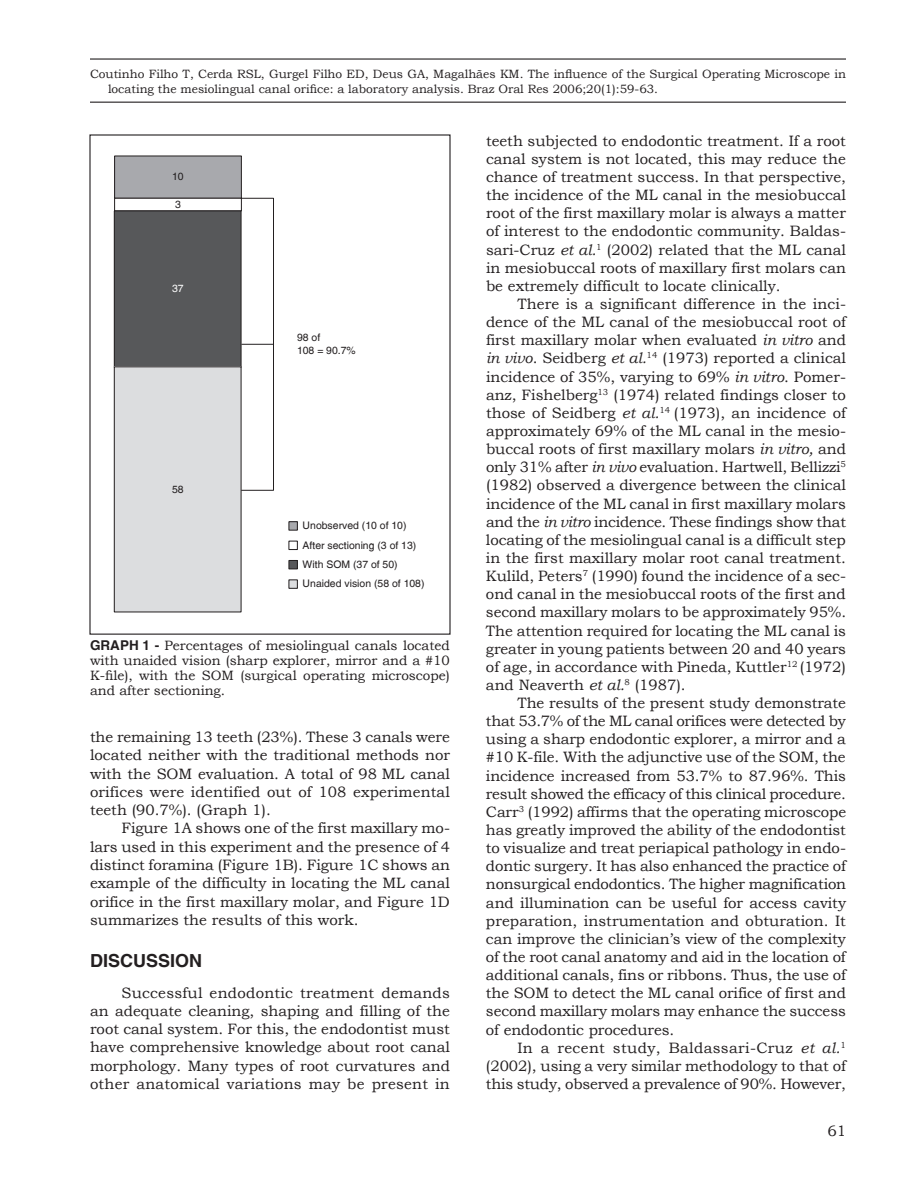
<style>
.page{position:relative;width:900px;height:1188px;background:#fff}
.page>*{position:absolute;margin:0;border:0;box-sizing:border-box;transform-origin:0 0}
.t1{font:700 18px "Switzerland";color:#231f20}
.t2{font:15px/18.1px "Bookman Old Style";color:#231f20;text-align:justify}
.t3{font:13.5px/15px "Bookman Old Style";color:#231f20;text-align:justify}
.t4{font:700 13.5px "Switzerland";color:#231f20}
.t5{font:12px/15px "Bookman Old Style";color:#231f20}
.t6{font:10.5px/19.4px "Switzerland Plain";color:#231f20}
.t7{font:10.5px "Switzerland Plain";color:#fff}
.s1{font-family:"Switzerland";font-weight:700}
.s2{font-style:italic}
</style>
<div class="page">
<hr style="left:90px;top:58px;width:756px;height:2px;background:#231f20">
<hr style="left:90px;top:102px;width:756px;height:1px;background:#231f20">
<div style="left:115px;top:156px;width:126px;height:42px;background:#a8a9ad"></div>
<div style="left:114px;top:156px;width:128px;height:43px;border:1px solid #231f20"></div>
<div style="left:114px;top:198px;width:128px;height:13px;border:1px solid #231f20"></div>
<div style="left:114px;top:211px;width:127px;height:156px;background:#57585a"></div>
<div style="left:114px;top:211px;width:127px;height:157px;border:1px solid #231f20"></div>
<div style="left:114px;top:367px;width:127px;height:245px;background:#dcdddf"></div>
<div style="left:114px;top:366px;width:127px;height:246px;border:1px solid #231f20"></div>
<svg style="left:241px;top:198px;width:33px;height:293px"></svg>
<hr style="left:242px;top:344px;width:31px;height:1px;background:#231f20">
<div style="left:289px;top:522px;width:8px;height:8px;background:#a8a9ad"></div>
<div style="left:289px;top:521px;width:9px;height:10px;border:1px solid #231f20"></div>
<div style="left:289px;top:541px;width:9px;height:9px;border:1px solid #231f20"></div>
<div style="left:289px;top:560px;width:8px;height:9px;background:#57585a"></div>
<div style="left:289px;top:560px;width:9px;height:9px;border:1px solid #231f20"></div>
<div style="left:289px;top:580px;width:8px;height:8px;background:#dcdddf"></div>
<div style="left:289px;top:579px;width:9px;height:10px;border:1px solid #231f20"></div>
<p class="t5" style="left:108px;top:66px;width:740px;text-indent:-18px">Coutinho Filho T, Cerda RSL, Gurgel Filho ED, Deus GA, Magalhães KM. The influence of the Surgical Operating Microscope in locating the mesiolingual canal orifice: a laboratory analysis. Braz Oral Res 2006;20(1):59-63.</p>
<p class="t6" style="left:172px;top:167px;width:13px">10</p>
<p class="t6" style="left:175px;top:194px;width:7px">3</p>
<p class="t7" style="left:172px;top:282px;width:13px">37</p>
<p class="t6" style="left:172px;top:480px;width:13px">58</p>
<p class="t6" style="left:297px;top:331px;width:60px;line-height:12.5px">98 of<br>108 = 90.7%</p>
<p class="t6" style="left:303px;top:516px;width:123px">Unobserved (10 of 10)<br>After sectioning (3 of 13)<br>With SOM (37 of 50)<br>Unaided vision (58 of 108)</p>
<p class="t4" style="left:90px;top:637px;width:19px">Graph</p>
<p class="t3" style="left:90px;top:638px;width:361px;text-indent:53px"><span class="s1">1 -</span> Percentages of mesiolingual canals located with unaided vision (sharp explorer, mirror and a #10<br>K-file), with the SOM (surgical operating microscope) and after sectioning.</p>
<p class="t2" style="left:90px;top:728px;width:362px">the remaining 13 teeth (23%). These 3 canals were located neither with the traditional methods nor with the SOM evaluation. A total of 98 ML canal orifices were identified out of 108 experimental teeth (90.7%). (Graph 1).</p>
<p class="t2" style="left:90px;top:819px;width:362px;text-indent:32px">Figure 1A shows one of the first maxillary mo&shy;lars used in this experiment and the presence of 4 distinct foramina (Figure 1B). Figure 1C shows an example of the difficulty in locating the ML canal orifice in the first maxillary molar, and Figure 1D summarizes the results of this work.</p>
<p class="t1" style="left:90px;top:950px;width:114px">DISCUSSION</p>
<p class="t2" style="left:90px;top:983px;width:362px;text-indent:32px">Successful endodontic treatment demands an adequate cleaning, shaping and filling of the root canal system. For this, the endodontist must have comprehensive knowledge about root canal morphology. Many types of root curvatures and other anatomical variations may be present in</p>
<p class="t2" style="left:486px;top:132px;width:362px">teeth subjected to endodontic treatment. If a root canal system is not located, this may reduce the chance of treatment success. In that perspective, the incidence of the ML canal in the mesiobuccal root of the first maxillary molar is always a matter of interest to the endodontic community. Baldas&shy;sari-Cruz <span class="s2">et al.</span><sup>1</sup> (2002) related that the ML canal in mesiobuccal roots of maxillary first molars can be extremely difficult to locate clinically.</p>
<p class="t2" style="left:486px;top:295px;width:362px;text-indent:32px">There is a significant difference in the inci&shy;dence of the ML canal of the mesiobuccal root of first maxillary molar when evaluated <span class="s2">in vitro</span> and <span class="s2">in vivo</span>. Seidberg <span class="s2">et al.</span><sup>14</sup> (1973) reported a clinical incidence of 35%, varying to 69% <span class="s2">in vitro</span>. Pomer&shy;anz, Fishelberg<sup>13</sup> (1974) related findings closer to those of Seidberg <span class="s2">et al.</span><sup>14</sup> (1973), an incidence of approximately 69% of the ML canal in the mesio&shy;buccal roots of first maxillary molars <span class="s2">in vitro,</span> and only 31% after <span class="s2">in vivo</span> evaluation. Hartwell, Bellizzi<sup>5 </sup>(1982) observed a divergence between the clinical incidence of the ML canal in first maxillary molars and the <span class="s2">in vitro</span> incidence. These findings show that locating of the mesiolingual canal is a difficult step in the first maxillary molar root canal treatment.<br>Kulild, Peters<sup>7</sup> (1990) found the incidence of a sec&shy;ond canal in the mesiobuccal roots of the first and second maxillary molars to be approximately 95%.<br>The attention required for locating the ML canal is greater in young patients between 20 and 40 years of age, in accordance with Pineda, Kuttler<sup>12</sup> (1972) and Neaverth <span class="s2">et al.</span><sup>8</sup> (1987).</p>
<p class="t2" style="left:486px;top:694px;width:362px;text-indent:32px">The results of the present study demonstrate that 53.7% of the ML canal orifices were detected by using a sharp endodontic explorer, a mirror and a #10 K-file. With the adjunctive use of the SOM, the incidence increased from 53.7% to 87.96%. This result showed the efficacy of this clinical procedure.<br>Carr<sup>3</sup> (1992) affirms that the operating microscope has greatly improved the ability of the endodontist to visualize and treat periapical pathology in endo&shy;dontic surgery. It has also enhanced the practice of nonsurgical endodontics. The higher magnification and illumination can be useful for access cavity preparation, instrumentation and obturation. It can improve the clinician’s view of the complexity of the root canal anatomy and aid in the location of additional canals, fins or ribbons. Thus, the use of the SOM to detect the ML canal orifice of first and second maxillary molars may enhance the success of endodontic procedures.</p>
<p class="t2" style="left:486px;top:1039px;width:361px;text-indent:32px">In a recent study, Baldassari-Cruz <span class="s2">et al.</span><sup>1 </sup>(2002), using a very similar methodology to that of this study, observed a prevalence of 90%. However,</p>
<p class="t2" style="left:827px;top:1122px;width:20px">61</p>
</div>
